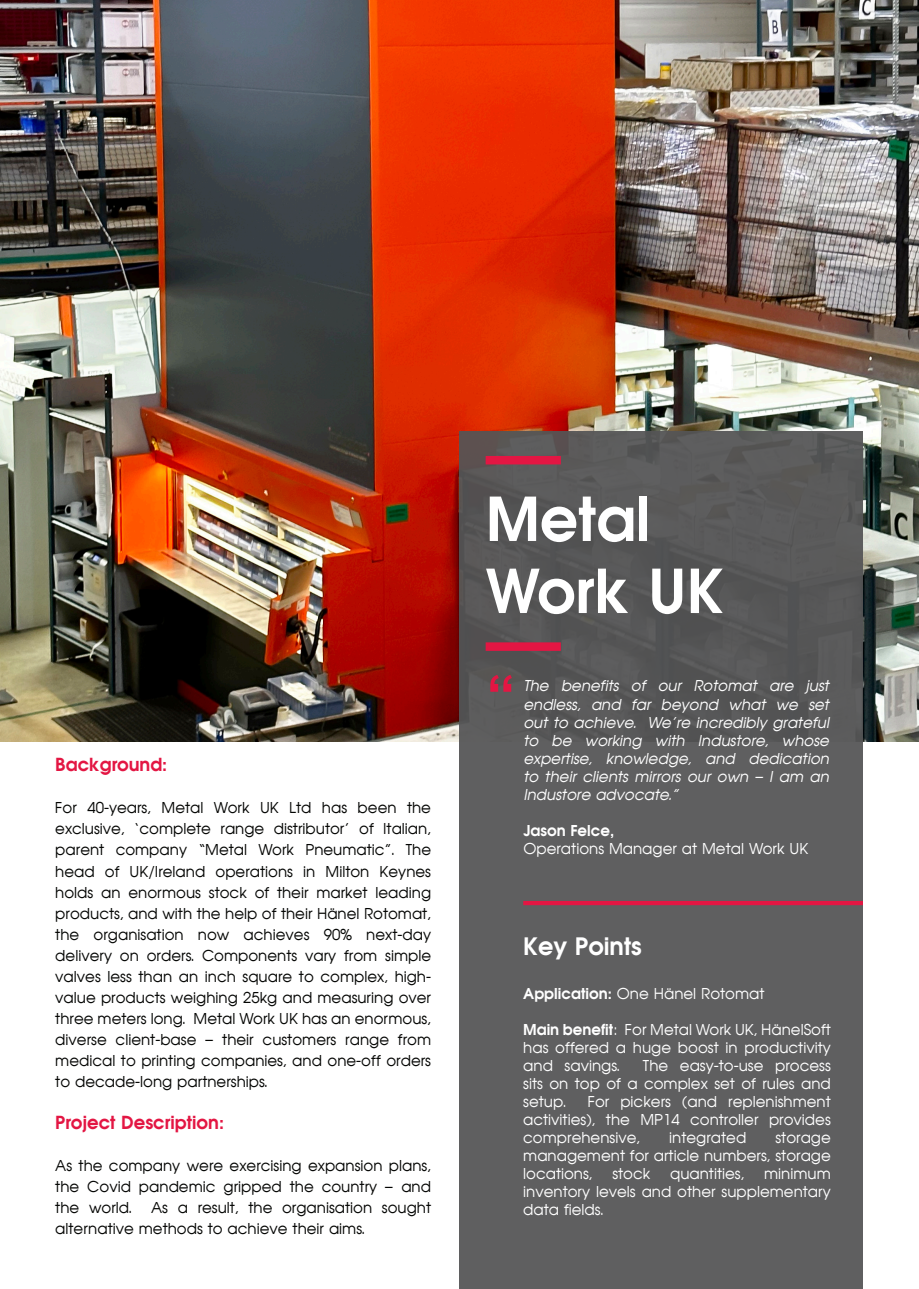
<style>
.page{position:relative;width:919px;height:1289px;background:#fff}
.page>*{position:absolute;margin:0;border:0;box-sizing:border-box;transform-origin:0 0}
.Sub_Heading{font:700 60px "Avian";color:#fff}
.t1{font:700 57px "Arial";color:#e31643}
.Sub_Heading-2{font:700 24px "Avian";color:#fff}
.Body_text{font:700 18px "Avian";color:#e31643}
.Body_text-2{font:15px/21px "Avian";color:#040503;text-align:justify}
.Body_text-3{font:15px/18px "Avian";color:#fff;text-align:justify}
.Body_text-4{font:italic 15px/18px "Avian";color:#fff;text-align:justify}
.Body_text-5{font:700 15px "Avian";color:#fff}
.s1{font-weight:700}
</style>
<div class="page">
<img style="left:0;top:0;width:918px;height:741px">
<div style="left:458px;top:431px;width:404px;height:857px;background:linear-gradient(to right,#5c5c5d,#5d5d5e)"></div>
<div style="left:523px;top:900px;width:339px;height:5px;background:#e31643"></div>
<div style="left:485px;top:642px;width:76px;height:9px;background:#e31643"></div>
<div style="left:485px;top:456px;width:76px;height:8px;background:#e31643"></div>
<p class="Body_text" style="left:55px;top:752px;width:113px">Background:</p>
<p class="Body_text-2" style="left:55px;top:797px;width:377px">For 40-years, Metal Work UK Ltd has been the exclusive, ‘complete range distributor’ of Italian, parent company “Metal Work Pneumatic”. The head of UK/Ireland operations in Milton Keynes holds an enormous stock of their market leading products, and with the help of their Hänel Rotomat, the organisation now achieves 90% next-day delivery on orders. Components vary from simple valves less than an inch square to complex, high&shy;value products weighing 25kg and measuring over three meters long. Metal Work UK has an enormous, diverse client-base – their customers range from medical to printing companies, and one-off orders to decade-long partnerships.</p>
<p class="Body_text" style="left:55px;top:1110px;width:170px">Project Description:</p>
<p class="Body_text-2" style="left:55px;top:1155px;width:377px">As the company were exercising expansion plans, the Covid pandemic gripped the country – and the world.</p>
<p class="Body_text-2" style="left:55px;top:1197px;width:377px;text-indent:96px">As a result, the organisation sought alternative methods to achieve their aims.</p>
<p class="Sub_Heading" style="left:485px;top:480px;width:166px">Metal</p>
<p class="Sub_Heading" style="left:485px;top:552px;width:240px">Work UK</p>
<p class="t1" style="left:486px;top:655px;width:30px">“</p>
<p class="Body_text-4" style="left:523px;top:677px;width:310px">The benefits of our Rotomat are j ust endless, and far beyond what we set out to achieve. We’re incredibly grateful to be working with Industore, whose expertise, knowledge, and dedication to their clients mirrors our own – I am an Industore advocate.”</p>
<p class="Body_text-5" style="left:523px;top:820px;width:92px">Jason Felce,</p>
<p class="Body_text-3" style="left:523px;top:839px;width:286px">Operations Manager at Metal Work UK</p>
<p class="Sub_Heading-2" style="left:523px;top:931px;width:120px">Key Points</p>
<p class="Body_text-3" style="left:523px;top:984px;width:243px"><span class="s1">Application:</span> One Hänel Rotomat</p>
<p class="Body_text-3" style="left:523px;top:1020px;width:309px"><span class="s1">Main benefit</span>: For Metal Work UK, HänelSoft has offered a huge boost in productivity and savings.</p>
<p class="Body_text-3" style="left:523px;top:1056px;width:309px;text-indent:120px">The easy-to-use process sits on top of a complex set of rules and setup.</p>
<p class="Body_text-3" style="left:523px;top:1092px;width:309px;text-indent:65px">For pickers (and replenishment activities), the MP14 controller provides comprehensive,</p>
<p class="Body_text-3" style="left:523px;top:1128px;width:309px;text-indent:252px">storage management for article numbers, storage locations,</p>
<p class="Body_text-3" style="left:669px;top:1128px;width:79px">integrated</p>
<p class="Body_text-3" style="left:612px;top:1164px;width:39px">stock</p>
<p class="Body_text-3" style="left:670px;top:1164px;width:76px">quantities,</p>
<p class="Body_text-3" style="left:523px;top:1164px;width:309px;text-indent:241px">minimum inventory levels and other supplementary data fields.</p>
</div>
